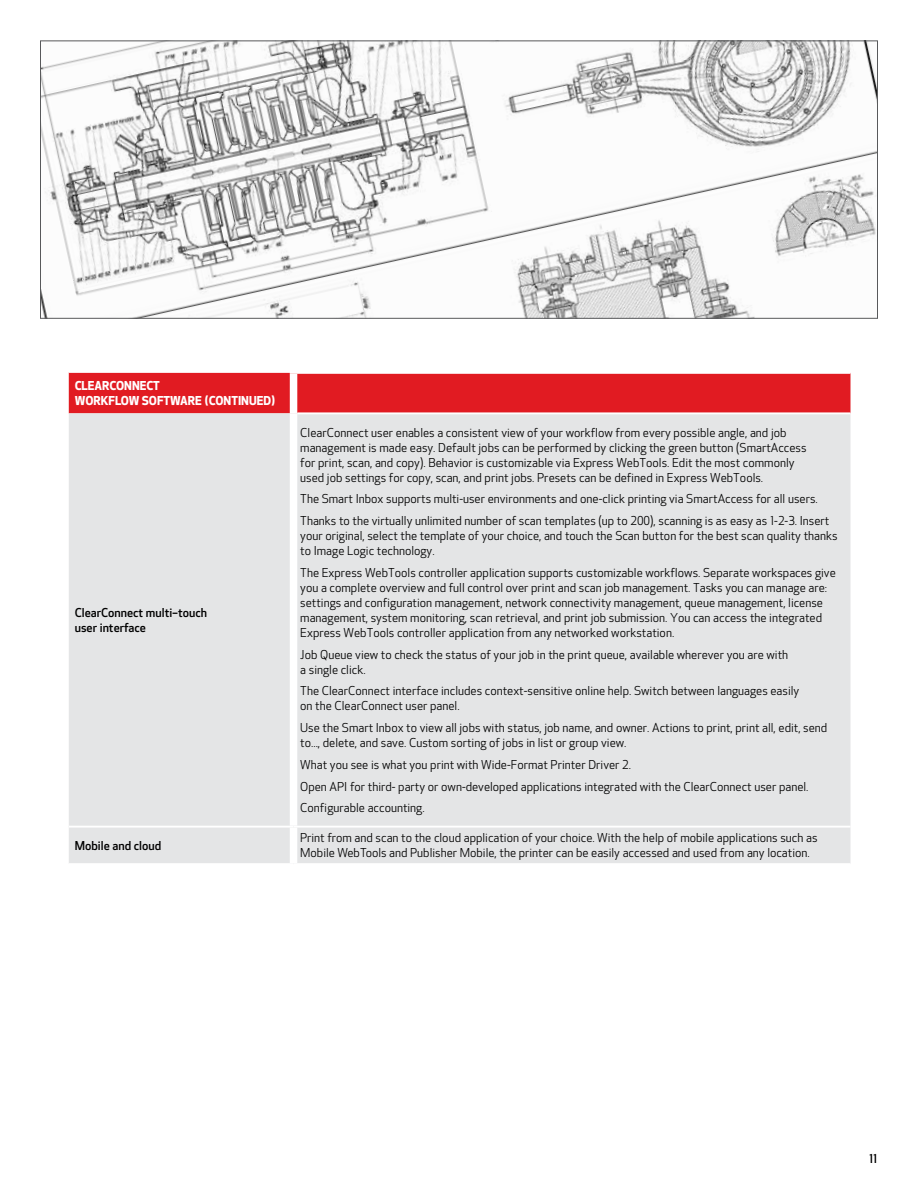
<style>
.page{position:relative;width:918px;height:1188px;background:#fff}
.page>*{position:absolute;margin:0;border:0;box-sizing:border-box;transform-origin:0 0}
.t1{font:12px/15px "Optic Sans 201";color:#000}
.t2{font:500 12px/15px "Optic Sans 301";color:#000}
.t3{font:700 12px/15px "Optic Sans 401";color:#fff}
</style>
<div class="page">
<div style="left:69px;top:373px;width:781px;height:40px;background:#e11b22"></div>
<div style="left:69px;top:413px;width:781px;height:450px;background:#e4e5e6"></div>
<div style="left:290px;top:374px;width:7px;height:39px;background:#fff"></div>
<div style="left:290px;top:413px;width:7px;height:413px;background:#fff"></div>
<div style="left:290px;top:828px;width:7px;height:35px;background:#fff"></div>
<hr style="left:290px;top:372px;width:560px;height:2px;background:#fff">
<hr style="left:297px;top:412px;width:553px;height:2px;background:#fff">
<hr style="left:69px;top:826px;width:225px;height:2px;background:#fff">
<hr style="left:294px;top:826px;width:556px;height:2px;background:#fff">
<img style="left:42px;top:42px;width:834px;height:275px">
<p class="t3" style="left:75px;top:379px;width:202px">CLEARCONNECT<br>WORKFLOW SOFTWARE (CONTINUED)</p>
<p class="t2" style="left:75px;top:606px;width:134px">ClearConnect multi–touch user interface</p>
<p class="t1" style="left:300px;top:425px;width:508px">ClearConnect user enables a consistent view of your workflow from every possible angle, and job management is made easy. Default jobs can be performed by clicking the green button (SmartAccess for print, scan, and copy). Behavior is customizable via Express WebTools. Edit the most commonly used job settings for copy, scan, and print jobs. Presets can be defined in Express WebTools.</p>
<p class="t1" style="left:300px;top:489px;width:531px;line-height:21.8px">The Smart Inbox supports multi-user environments and one-click printing via SmartAccess for all users.<br>Thanks to the virtually unlimited number of scan templates (up to 200), scanning is as easy as 1-2-3. Insert</p>
<p class="t1" style="left:300px;top:529px;width:539px">your original, select the template of your choice, and touch the Scan button for the best scan quality thanks to Image Logic technology.</p>
<p class="t1" style="left:300px;top:565px;width:537px">The Express WebTools controller application supports customizable workflows. Separate workspaces give you a complete overview and full control over print and scan job management. Tasks you can manage are: settings and configuration management, network connectivity management, queue management, license management, system monitoring, scan retrieval, and print job submission. You can access the integrated Express WebTools controller application from any networked workstation.</p>
<p class="t1" style="left:300px;top:647px;width:489px">Job Queue view to check the status of your job in the print queue, available wherever you are with a single click.</p>
<p class="t1" style="left:300px;top:684px;width:501px">The ClearConnect interface includes context-sensitive online help. Switch between languages easily on the ClearConnect user panel.</p>
<p class="t1" style="left:300px;top:721px;width:529px">Use the Smart Inbox to view all jobs with status, job name, and owner. Actions to print, print all, edit, send to..., delete, and save. Custom sorting of jobs in list or group view.</p>
<p class="t1" style="left:300px;top:754px;width:510px;line-height:21.8px">What you see is what you print with Wide-Format Printer Driver 2.<br>Open API for third- party or own-developed applications integrated with the ClearConnect user panel.<br>Configurable accounting.</p>
<p class="t2" style="left:75px;top:838px;width:88px">Mobile and cloud</p>
<p class="t1" style="left:300px;top:831px;width:519px">Print from and scan to the cloud application of your choice. With the help of mobile applications such as<br>Mobile WebTools and Publisher Mobile, the printer can be easily accessed and used from any location.</p>
<p class="t2" style="left:869px;top:1151px;width:10px">11</p>
</div>
